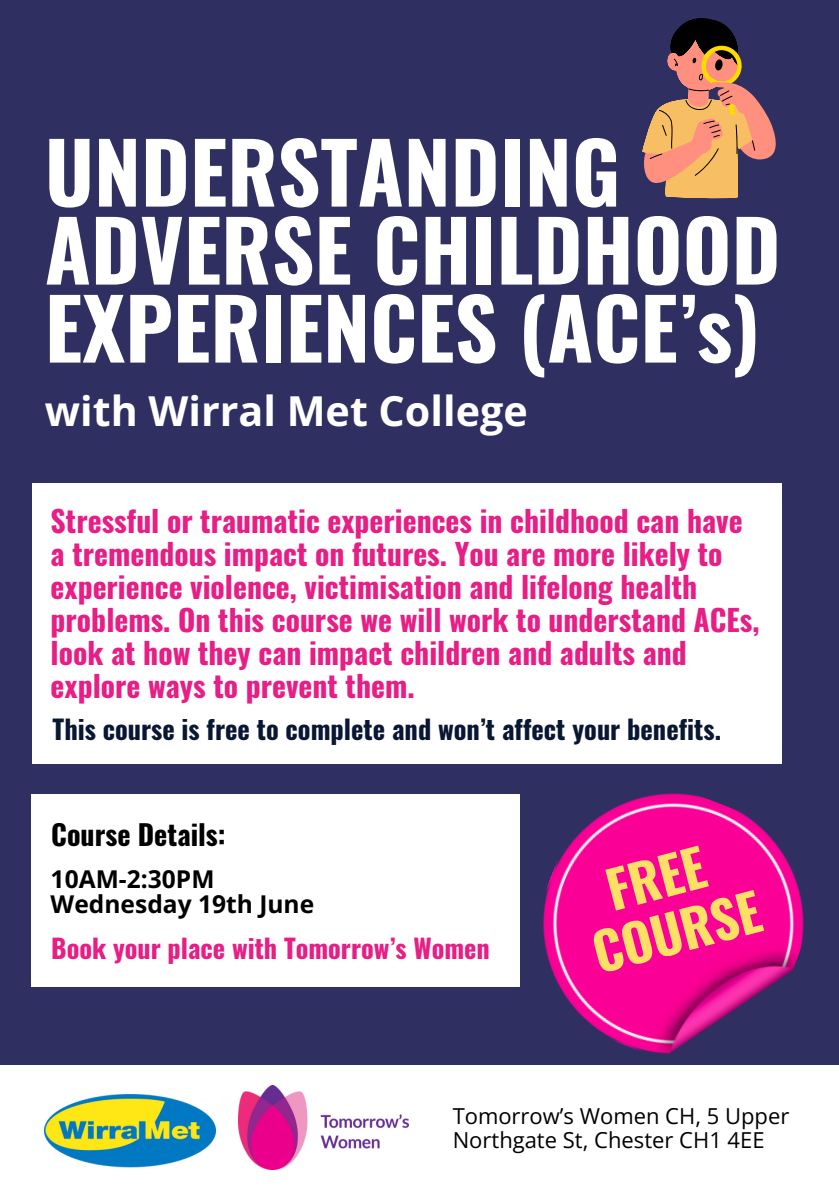
<style>
.page{position:relative;width:839px;height:1191px;background:#fff}
.page>*{position:absolute;margin:0;border:0;box-sizing:border-box;transform-origin:0 0}
.t1{font:700 83.6px/78px "Oswald";color:#fff}
.t2{font:700 52px "Oswald";color:#ffe066}
.t3{font:700 41.2px "Open Sans";color:#fff}
.t4{font:700 29.6px/33px "Oswald";color:#e71e85}
.t5{font:700 28px "Oswald";color:#000}
.t6{font:700 26.4px "Oswald";color:#0a1733}
.t7{font:700 26.2px "Oswald";color:#e71e85}
.t8{font:700 24.6px/25.2px "Open Sans";color:#000}
.t9{font:22px/24px "Open Sans";color:#000}
</style>
<div class="page">
<div style="left:0;top:0;width:838px;height:1191px;background:#2f3061"></div>
<div style="left:0;top:1065px;width:838px;height:126px;background:#fff"></div>
<img style="left:45px;top:1095px;width:171px;height:73px">
<img style="left:238px;top:1086px;width:170px;height:84px">
<div style="left:31px;top:794px;width:488px;height:193px;background:#fff"></div>
<img style="left:519px;top:756px;width:285px;height:298px">
<div style="left:32px;top:484px;width:749px;height:280px;background:#fff"></div>
<svg style="left:642px;top:18px;width:134px;height:181px"></svg>
<h2 class="t1" style="left:45px;top:130px;width:737px">UNDERSTANDING<br>ADVERSE CHILDHOOD<br>EXPERIENCES (ACE’s)</h2>
<p class="t3" style="left:45px;top:382px;width:484px">with Wirral Met College</p>
<p class="t4" style="left:51px;top:503px;width:710px">Stressful or traumatic experiences in childhood can have a tremendous impact on futures. You are more likely to experience violence, victimisation and lifelong health problems. On this course we will work to understand ACEs, look at how they can impact children and adults and explore ways to prevent them.</p>
<p class="t6" style="left:53px;top:709px;width:670px">This course is free to complete and won’t affect your benefits.</p>
<p class="t5" style="left:51px;top:813px;width:176px">Course Details:</p>
<h3 class="t8" style="left:51px;top:866px;width:265px">10AM-2:30PM<br>Wednesday 19th June</h3>
<p class="t7" style="left:51px;top:927px;width:440px">Book your place with Tomorrow’s Women</p>
<p class="t2" style="left:597px;top:852px;width:102px;rotate:-15deg">FREE</p>
<h5 class="t2" style="left:583px;top:914px;width:173px;rotate:-15deg">COURSE</h5>
<p class="t9" style="left:452px;top:1104px;width:338px">Tomorrow’s Women CH, 5 Upper<br>Northgate St, Chester CH1 4EE</p>
</div>
